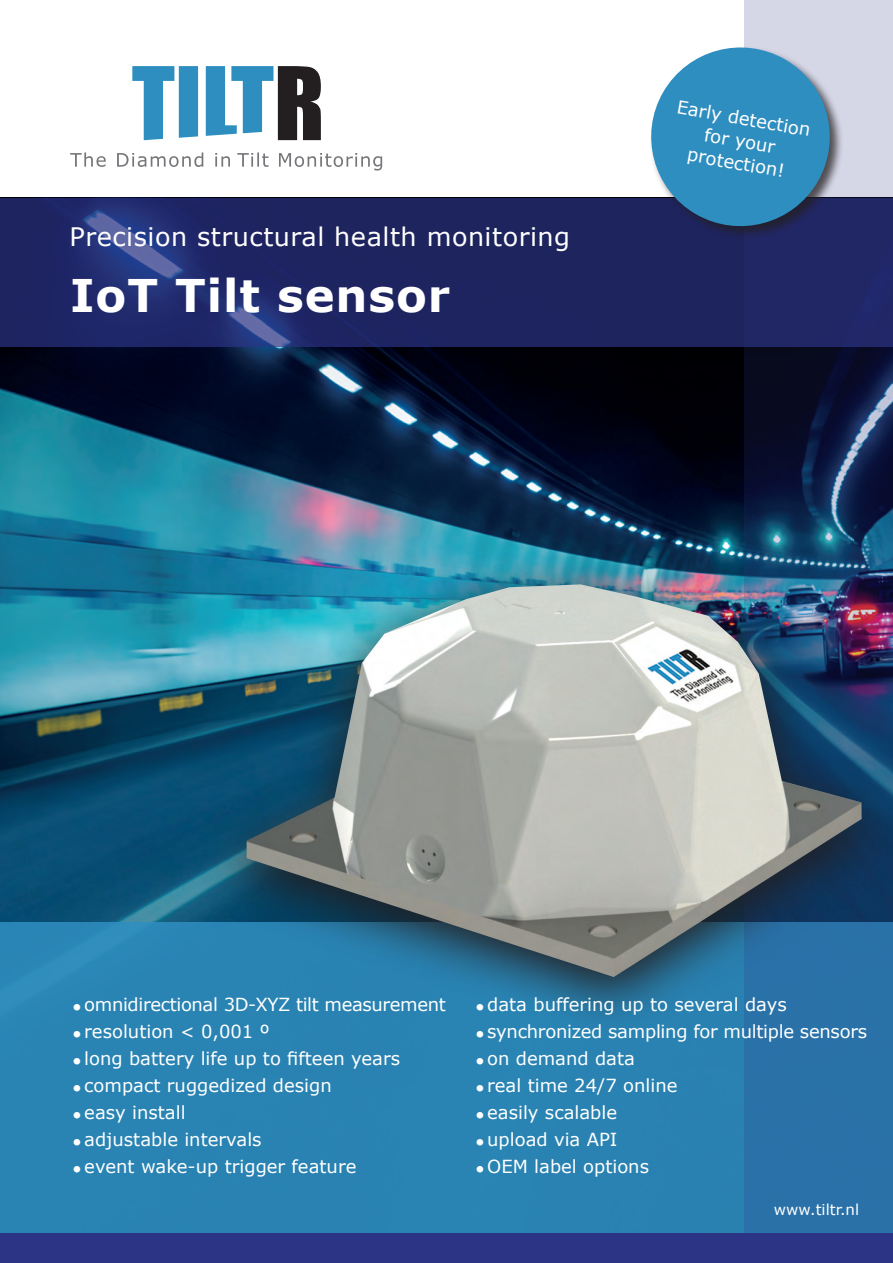
<style>
.page{position:relative;width:893px;height:1263px;background:#fff}
.page>*{position:absolute;margin:0;border:0;box-sizing:border-box;transform-origin:0 0}
.t1{font:700 45px "Verdana";letter-spacing:.02em;color:#fff}
.t2{font:25.5px "Verdana";letter-spacing:.02em;color:#fff}
.t3{font:18px "Verdana";color:#fff}
.t4{font:18px "Verdana";letter-spacing:-.02em;color:#fff}
.t5{font:15px "Verdana";color:#fff}
</style>
<div class="page">
<img style="left:0;top:347px;width:744px;height:576px">
<div style="left:0;top:923px;width:893px;height:311px;background:#2983b3"></div>
<svg style="left:744px;top:0;width:149px;height:1233px;background:#3e638a"></svg>
<svg style="left:0;top:198px;width:893px;height:149px;background:#202765"></svg>
<div style="left:0;top:1233px;width:893px;height:30px;background:#2c3486"></div>
<div style="left:650px;top:46px;width:194px;height:195px;background:#231f20;opacity:.75"></div>
<svg style="left:638px;top:35px;width:204px;height:204px;background:#5a94bb"></svg>
<img style="left:201px;top:550px;width:692px;height:483px">
<img style="left:247px;top:584px;width:614px;height:393px">
<svg style="left:132px;top:66px;width:66px;height:74px"></svg>
<svg style="left:206px;top:66px;width:115px;height:74px"></svg>
<svg style="left:70px;top:152px;width:36px;height:15px"></svg>
<svg style="left:117px;top:152px;width:86px;height:15px"></svg>
<svg style="left:215px;top:153px;width:15px;height:14px"></svg>
<svg style="left:237px;top:152px;width:32px;height:15px"></svg>
<svg style="left:279px;top:153px;width:103px;height:18px"></svg>
<p class="t2" style="left:69px;top:220px;width:502px">Precision structural health monitoring</p>
<p class="t1" style="left:70px;top:266px;width:381px">IoT Tilt sensor</p>
<p class="t3" style="left:679px;top:95px;width:137px;rotate:10deg">Early detection</p>
<p class="t3" style="left:706px;top:123px;width:73px;rotate:10deg">for your</p>
<p class="t3" style="left:689px;top:143px;width:100px;rotate:10deg">protection!</p>
<p class="t4" style="left:72px;top:993px;width:375px">•omnidirectional 3D-XYZ tilt measurement</p>
<p class="t3" style="left:72px;top:1020px;width:199px">•resolution &lt; 0,001 º</p>
<p class="t3" style="left:72px;top:1047px;width:329px">• long battery life up to fifteen years</p>
<p class="t3" style="left:72px;top:1074px;width:261px">•compact ruggedized design</p>
<p class="t3" style="left:72px;top:1101px;width:115px">•easy install</p>
<p class="t3" style="left:72px;top:1128px;width:191px">•adjustable intervals</p>
<p class="t3" style="left:72px;top:1155px;width:286px">•event wake-up trigger feature</p>
<p class="t3" style="left:475px;top:993px;width:313px">•data buffering up to several days</p>
<p class="t3" style="left:475px;top:1020px;width:393px">•synchronized sampling for multiple sensors</p>
<p class="t3" style="left:475px;top:1047px;width:161px">•on demand data</p>
<p class="t3" style="left:475px;top:1074px;width:204px">•real time 24/7 online</p>
<p class="t3" style="left:475px;top:1101px;width:143px">•easily scalable</p>
<p class="t3" style="left:475px;top:1128px;width:144px">•upload via API</p>
<p class="t3" style="left:475px;top:1155px;width:175px">•OEM label options</p>
<p class="t5" style="left:774px;top:1200px;width:87px">www.tiltr.nl</p>
</div>
